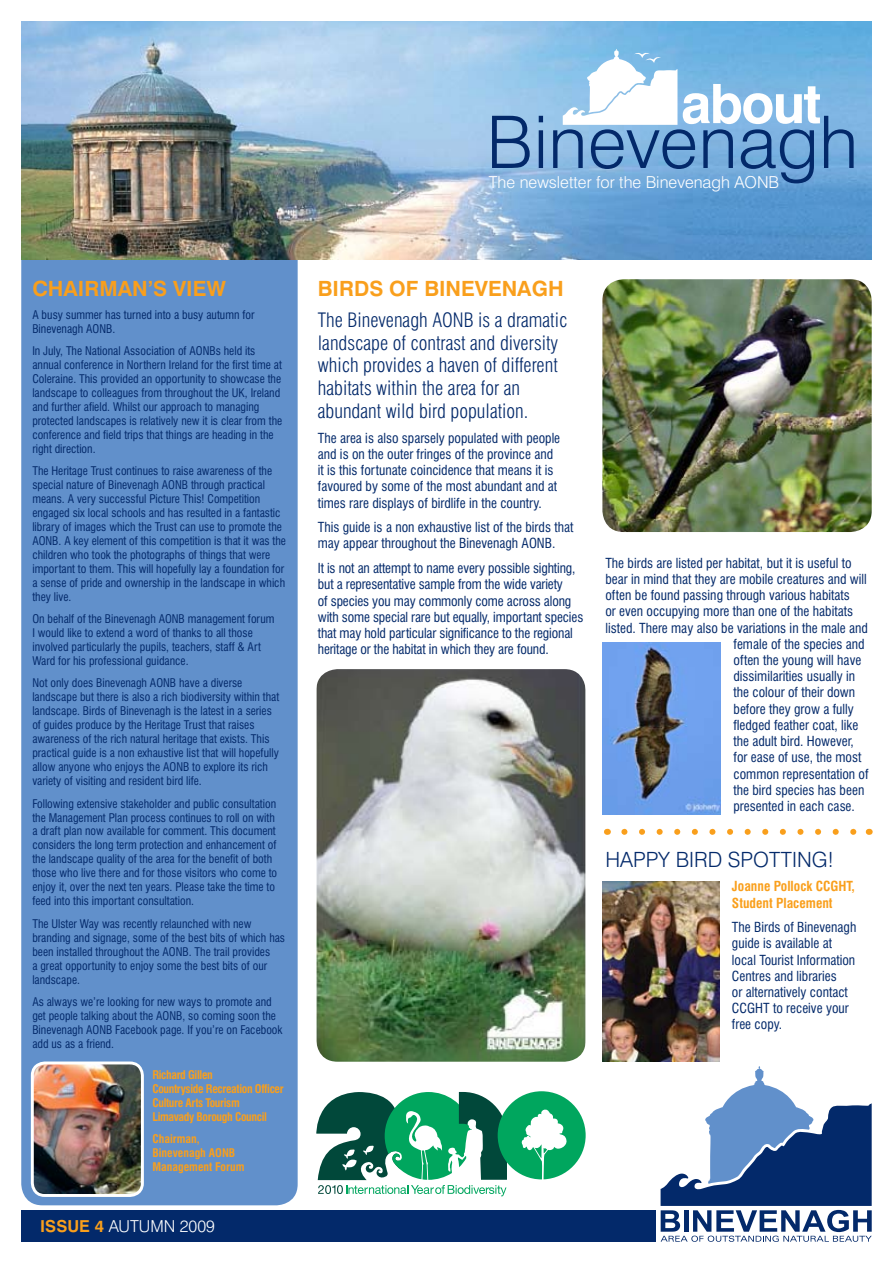
<style>
.page{position:relative;width:893px;height:1263px;background:#fff}
.page>*{position:absolute;margin:0;border:0;box-sizing:border-box;transform-origin:0 0}
.t1{font:300 72.6px "Swiss 721 BT";color:#03296a}
.t2{font:700 54.45px "Swiss 721 BT";color:#fff}
.t3{font:700 21px "Swiss 721 BT";color:#f99f1c}
.t4{font:300 21px "Swiss 721 BT";color:#03296a}
.t5{font:300 condensed 19.5px/22.8px "Swiss 721 BT";color:#03296a}
.t6{font:300 16.5px "Swiss 721 BT";color:#fff}
.t7{font:condensed 13.5px/16.2px "Swiss 721 BT";color:#03296a}
.t8{font:700 condensed 13.5px/16.2px "Swiss 721 BT";color:#f99f1c}
.t9{font:condensed 11.7px/14px "Swiss 721 BT";color:#03296a}
.t10{font:700 condensed 11.7px/14px "Swiss 721 BT";letter-spacing:-.03em;color:#f99f1c}
.t11{font:700 condensed 11.7px/14px "Swiss 721 BT";color:#f99f1c}
.s1{font-weight:700;color:#f99f1c}
</style>
<div class="page">
<div style="left:21px;top:148px;width:277px;height:1057px;background:#6190cb;border-radius:21px"></div>
<div style="left:21px;top:1210px;width:635px;height:32px;background:#03296a"></div>
<img style="left:21px;top:21px;width:851px;height:238px">
<svg style="left:316px;top:1091px;width:270px;height:105px"></svg>
<img style="left:602px;top:881px;width:117px;height:181px">
<img style="left:602px;top:642px;width:119px;height:172px">
<img style="left:602px;top:279px;width:270px;height:253px">
<svg style="left:661px;top:1066px;width:211px;height:176px"></svg>
<img style="left:316px;top:669px;width:270px;height:393px">
<img style="left:32px;top:1065px;width:108px;height:128px">
<div style="left:31px;top:1061px;width:113px;height:136px;border:3px solid #fff;border-radius:13px"></div>
<svg style="left:624px;top:829px;width:233px;height:6px"></svg>
<svg style="left:563px;top:49px;width:114px;height:76px"></svg>
<h2 class="t2" style="left:681px;top:71px;width:142px">ABOUT</h2>
<h1 class="t1" style="left:486px;top:98px;width:374px">Binevenagh</h1>
<h3 class="t6" style="left:489px;top:173px;width:258px">The newsletter for the Binevenagh AONB</h3>
<h3 class="t3" style="left:32px;top:276px;width:195px">CHAIRMAN’S VIEW</h3>
<p class="t9" style="left:32px;top:307px;width:224px">A busy summer has turned into a busy autumn for<br>Binevenagh AONB.</p>
<p class="t9" style="left:32px;top:344px;width:251px">In July, The National Association of AONBs held its annual conference in Northern Ireland for the first time at Coleraine. This provided an opportunity to showcase the landscape to colleagues from throughout the UK, Ireland and further afield. Whilst our approach to managing protected landscapes is relatively new it is clear from the conference and field trips that things are heading in the right direction.</p>
<p class="t9" style="left:32px;top:464px;width:255px">The Heritage Trust continues to raise awareness of the special nature of Binevenagh AONB through practical means. A very successful Picture This! Competition engaged six local schools and has resulted in a fantastic library of images which the Trust can use to promote the AONB. A key element of this competition is that it was the children who took the photographs of things that were important to them. This will hopefully lay a foundation for a sense of pride and ownership in the landscape in which they live.</p>
<p class="t9" style="left:32px;top:612px;width:244px">On behalf of the Binevenagh AONB management forum I would like to extend a word of thanks to all those involved particularly the pupils, teachers, staff &amp; Art Ward for his professional guidance.</p>
<p class="t9" style="left:32px;top:676px;width:248px">Not only does Binevenagh AONB have a diverse landscape but there is also a rich biodiversity within that landscape. Birds of Binevenagh is the latest in a series of guides produce by the Heritage Trust that raises awareness of the rich natural heritage that exists. This practical guide is a non exhaustive list that will hopefully allow anyone who enjoys the AONB to explore its rich variety of visiting and resident bird life.</p>
<p class="t9" style="left:32px;top:796px;width:246px">Following extensive stakeholder and public consultation the Management Plan process continues to roll on with a draft plan now available for comment. This document considers the long term protection and enhancement of the landscape quality of the area for the benefit of both those who live there and for those visitors who come to enjoy it, over the next ten years. Please take the time to feed into this important consultation.</p>
<p class="t9" style="left:32px;top:916px;width:254px">The Ulster Way was recently relaunched with new branding and signage, some of the best bits of which has been installed throughout the AONB. The trail provides<br>a great opportunity to enjoy some the best bits of our landscape.</p>
<p class="t9" style="left:32px;top:995px;width:252px">As always we’re looking for new ways to promote and get people talking about the AONB, so coming soon the Binevenagh AONB Facebook page. If you’re on Facebook add us as a friend.</p>
<p class="t10" style="left:152px;top:1067px;width:133px">Richard Gillen<br>Countryside Recreation Officer<br>Culture Arts Tourism<br>Limavady Borough Council</p>
<p class="t11" style="left:152px;top:1132px;width:94px">Chairman,<br>Binevenagh AONB<br>Management Forum</p>
<h3 class="t6" style="left:40px;top:1216px;width:176px"><span class="s1">ISSUE 4</span> AUTUMN 2009</h3>
<h3 class="t3" style="left:318px;top:276px;width:247px">BIRDS OF BINEVENAGH</h3>
<h3 class="t5" style="left:318px;top:309px;width:251px">The Binevenagh AONB is a dramatic landscape of contrast and diversity which provides a haven of different habitats within the area for an abundant wild bird population.</h3>
<p class="t7" style="left:318px;top:430px;width:244px">The area is also sparsely populated with people and is on the outer fringes of the province and it is this fortunate coincidence that means it is favoured by some of the most abundant and at times rare displays of birdlife in the country.</p>
<p class="t7" style="left:318px;top:519px;width:257px">This guide is a non exhaustive list of the birds that may appear throughout the Binevenagh AONB.</p>
<p class="t7" style="left:318px;top:560px;width:267px">It is not an attempt to name every possible sighting, but a representative sample from the wide variety<br>of species you may commonly come across along with some special rare but equally, important species that may hold particular significance to the regional heritage or the habitat in which they are found.</p>
<p class="t7" style="left:605px;top:555px;width:248px">The birds are listed per habitat, but it is useful to</p>
<p class="t7" style="left:605px;top:571px;width:263px">bear in mind that they are mobile creatures and will</p>
<p class="t7" style="left:605px;top:587px;width:246px">often be found passing through various habitats</p>
<p class="t7" style="left:605px;top:603px;width:249px">or even occupying more than one of the habitats</p>
<p class="t7" style="left:605px;top:620px;width:264px">listed. There may also be variations in the male and</p>
<p class="t7" style="left:733px;top:636px;width:133px">female of the species and</p>
<p class="t7" style="left:733px;top:652px;width:129px">often the young will have</p>
<p class="t7" style="left:733px;top:668px;width:123px">dissimilarities usually in</p>
<p class="t7" style="left:733px;top:684px;width:123px">the colour of their down</p>
<p class="t7" style="left:733px;top:701px;width:122px">before they grow a fully</p>
<p class="t7" style="left:733px;top:717px;width:126px">fledged feather coat, like</p>
<p class="t7" style="left:733px;top:733px;width:122px">the adult bird. However,</p>
<p class="t7" style="left:733px;top:749px;width:129px">for ease of use, the most</p>
<p class="t7" style="left:733px;top:765px;width:137px">common representation of</p>
<p class="t7" style="left:733px;top:782px;width:132px">the bird species has been</p>
<p class="t7" style="left:733px;top:798px;width:123px">presented in each case.</p>
<h3 class="t4" style="left:605px;top:846px;width:230px">Happy bird spotting!</h3>
<p class="t8" style="left:732px;top:878px;width:125px">Joanne Pollock CCGHT,<br>Student Placement</p>
<p class="t7" style="left:732px;top:919px;width:126px">The Birds of Binevenagh guide is available at local Tourist Information<br>Centres and libraries<br>or alternatively contact<br>CCGHT to receive your free copy.</p>
</div>
